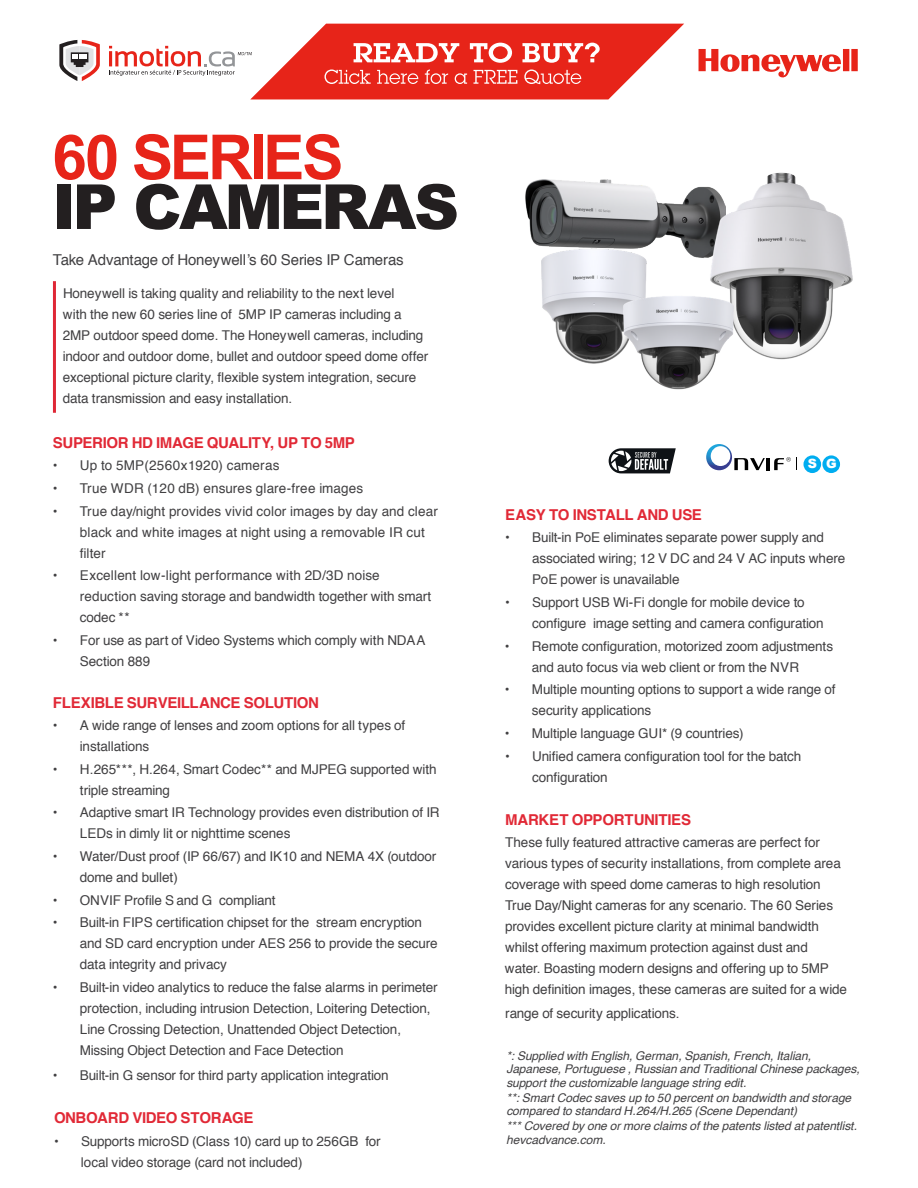
<style>
.page{position:relative;width:918px;height:1188px;background:#fff}
.page>*{position:absolute;margin:0;border:0;box-sizing:border-box;transform-origin:0 0}
.t1{font:900 62.25px "Arial";letter-spacing:-.05em;color:#231f20}
.t2{font:700 62.25px "Arial";letter-spacing:-.05em;color:#e72419}
.t3{font:700 15px "Helvetica";letter-spacing:-.02em;color:#e12936}
.t4{font:15px "Helvetica";letter-spacing:-.015em;color:#414042}
.t5{font:13.5px/21px "Helvetica";letter-spacing:-.01em;color:#414042}
.t6{font:13.5px "Helvetica";letter-spacing:.01em;color:#414042}
.t7{font:900 12.75px "Arial";color:#fff}
.t8{font:italic 12px/13.5px "Helvetica";letter-spacing:-.005em;color:#414042}
</style>
<div class="page">
<svg style="left:706px;top:444px;width:91px;height:26px"></svg>
<div style="left:822px;top:455px;width:18px;height:18px;background:#00adf0;border-radius:50%"></div>
<div style="left:803px;top:455px;width:18px;height:18px;background:#00adf0;border-radius:50%"></div>
<hr style="left:53px;top:281px;width:3px;height:132px;background:#df2736">
<img style="left:525px;top:179px;width:173px;height:79px">
<img style="left:525px;top:227px;width:167px;height:137px">
<img style="left:698px;top:172px;width:155px;height:188px">
<svg style="left:609px;top:448px;width:67px;height:25px"></svg>
<img style="left:596px;top:283px;width:165px;height:107px">
<svg style="left:699px;top:49px;width:159px;height:29px"></svg>
<svg style="left:59px;top:40px;width:41px;height:41px"></svg>
<svg style="left:109px;top:24px;width:575px;height:75px"></svg>
<h1 class="t2" style="left:52px;top:116px;width:293px">60 SERIES</h1>
<h1 class="t1" style="left:52px;top:162px;width:408px">IP CAMERAS</h1>
<p class="t4" style="left:53px;top:248px;width:352px">Take Advantage of Honeywell’s 60 Series IP Cameras</p>
<p class="t5" style="left:63px;top:283px;width:367px">Honeywell is taking quality and reliability to the next level<br>with the new 60 series line of 5MP IP cameras including a 2MP outdoor speed dome. The Honeywell cameras, including indoor and outdoor dome, bullet and outdoor speed dome offer exceptional picture clarity, flexible system integration, secure data transmission and easy installation.</p>
<p class="t3" style="left:53px;top:430px;width:303px">SUPERIOR HD IMAGE QUALITY, UP TO 5MP</p>
<p class="t6" style="left:53px;top:455px;width:228px">• Up to 5MP(2560x1920) cameras</p>
<p class="t6" style="left:53px;top:478px;width:312px">• True WDR (120 dB) ensures glare-free images</p>
<p class="t5" style="left:80px;top:501px;width:360px;text-indent:-27px">• True day/night provides vivid color images by day and clear black and white images at night using a removable IR cut filter</p>
<p class="t5" style="left:80px;top:565px;width:353px;text-indent:-27px">• Excellent low-light performance with 2D/3D noise reduction saving storage and bandwidth together with smart codec **</p>
<p class="t5" style="left:80px;top:630px;width:347px;text-indent:-27px">• For use as part of Video Systems which comply with NDAA<br>Section 889</p>
<p class="t3" style="left:53px;top:690px;width:268px">FLEXIBLE SURVEILLANCE SOLUTION</p>
<p class="t5" style="left:80px;top:715px;width:327px;text-indent:-27px">• A wide range of lenses and zoom options for all types of installations</p>
<p class="t5" style="left:80px;top:759px;width:358px;text-indent:-27px">• H.265***, H.264, Smart Codec** and MJPEG supported with triple streaming</p>
<p class="t5" style="left:80px;top:803px;width:361px;text-indent:-27px">• Adaptive smart IR Technology provides even distribution of IR<br>LEDs in dimly lit or nighttime scenes</p>
<p class="t5" style="left:80px;top:846px;width:358px;text-indent:-27px">• Water/Dust proof (IP 66/67) and IK10 and NEMA 4X (outdoor dome and bullet)</p>
<p class="t5" style="left:53px;top:890px;width:224px">• ONVIF Profile S and G compliant</p>
<p class="t5" style="left:80px;top:912px;width:359px;text-indent:-27px">• Built-in FIPS certification chipset for the stream encryption and SD card encryption under AES 256 to provide the secure data integrity and privacy</p>
<p class="t5" style="left:80px;top:977px;width:359px;text-indent:-27px">• Built-in video analytics to reduce the false alarms in perimeter protection, including intrusion Detection, Loitering Detection, Line Crossing Detection, Unattended Object Detection, Missing Object Detection and Face Detection</p>
<p class="t5" style="left:53px;top:1066px;width:338px">• Built-in G sensor for third party application integration</p>
<p class="t3" style="left:54px;top:1106px;width:201px">ONBOARD VIDEO STORAGE</p>
<p class="t5" style="left:81px;top:1131px;width:301px;text-indent:-27px">• Supports microSD (Class 10) card up to 256GB for local video storage (card not included)</p>
<p class="t7" style="left:808px;top:455px;width:30px">S G</p>
<p class="t3" style="left:505px;top:502px;width:198px">EASY TO INSTALL AND USE</p>
<p class="t5" style="left:532px;top:528px;width:315px;text-indent:-27px">• Built-in PoE eliminates separate power supply and associated wiring; 12 V DC and 24 V AC inputs where<br>PoE power is unavailable</p>
<p class="t5" style="left:532px;top:592px;width:293px;text-indent:-27px">• Support USB Wi-Fi dongle for mobile device to configure image setting and camera configuration</p>
<p class="t5" style="left:505px;top:636px;width:330px;text-align:center">• Remote configuration, motorized zoom adjustments and auto focus via web client or from the NVR</p>
<p class="t5" style="left:532px;top:679px;width:305px;text-indent:-27px">• Multiple mounting options to support a wide range of security applications</p>
<p class="t5" style="left:505px;top:723px;width:240px">• Multiple language GUI* (9 countries)</p>
<p class="t5" style="left:532px;top:746px;width:271px;text-indent:-27px">• Unified camera configuration tool for the batch configuration</p>
<p class="t3" style="left:505px;top:807px;width:187px">MARKET OPPORTUNITIES</p>
<p class="t5" style="left:505px;top:833px;width:344px">These fully featured attractive cameras are perfect for various types of security installations, from complete area coverage with speed dome cameras to high resolution True Day/Night cameras for any scenario. The 60 Series provides excellent picture clarity at minimal bandwidth whilst offering maximum protection against dust and<br>water. Boasting modern designs and offering up to 5MP high definition images, these cameras are suited for a wide</p>
<p class="t5" style="left:505px;top:1004px;width:176px">range of security applications.</p>
<p class="t8" style="left:506px;top:1049px;width:355px">*: Supplied with English, German, Spanish, French, Italian,<br>Japanese, Portuguese , Russian and Traditional Chinese packages, support the customizable language string edit.</p>
<p class="t8" style="left:506px;top:1091px;width:346px">**: Smart Codec saves up to 50 percent on bandwidth and storage compared to standard H.264/H.265 (Scene Dependant)</p>
<p class="t8" style="left:506px;top:1120px;width:352px">*** Covered by one or more claims of the patents listed at patentlist. hevcadvance.com.</p>
</div>
